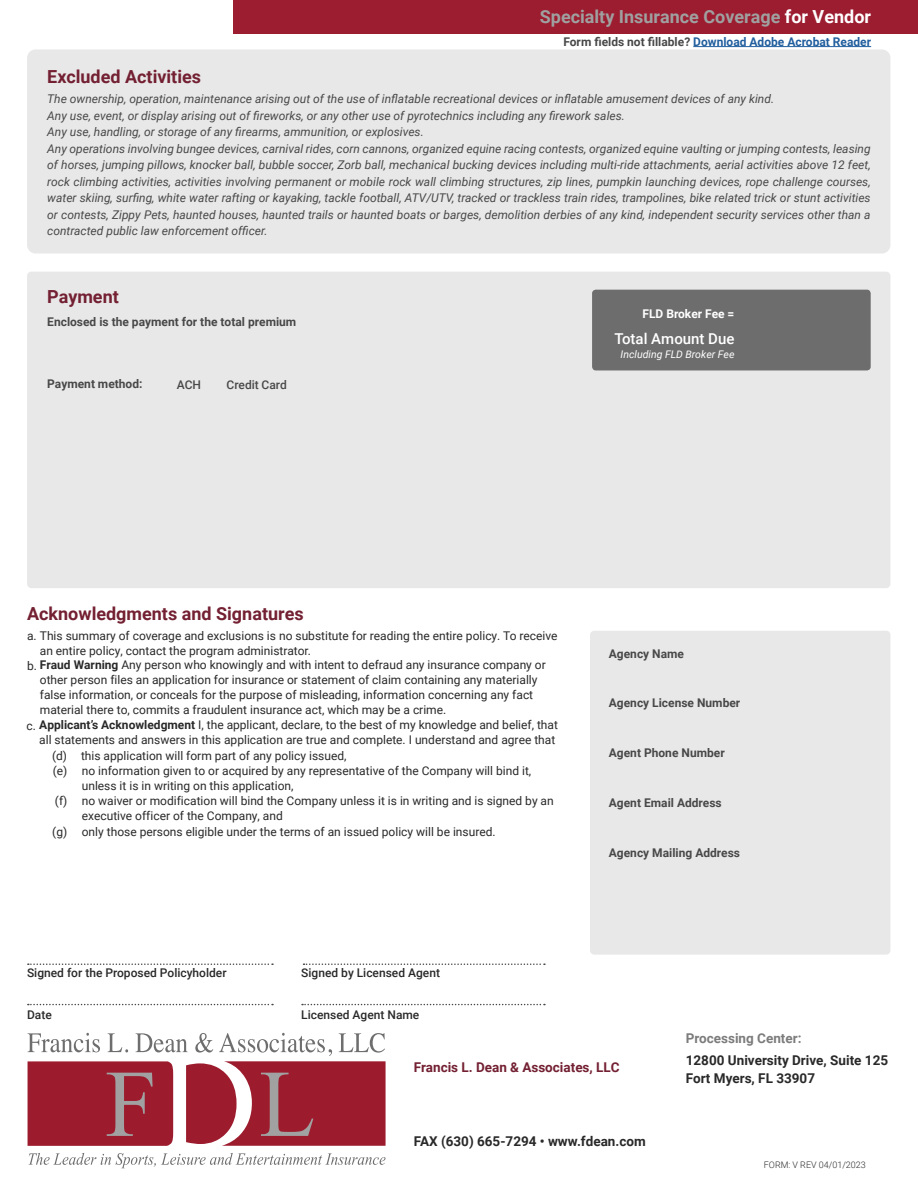
<style>
.page{position:relative;width:918px;height:1188px;background:#fff}
.page>*{position:absolute;margin:0;border:0;box-sizing:border-box;transform-origin:0 0}
.t1{font:700 18px "Roboto";color:#732032}
.t2{font:700 18px "Roboto";color:#a0a0a0}
.t3{font:500 15px "Roboto";color:#fff}
.t4{font:700 13.5px/18px "Roboto";color:#292929}
.t5{font:700 13.5px "Roboto";color:#732032}
.t6{font:700 13.5px "Roboto";color:#7c7c7c}
.t7{font:italic 12px/16.5px "Roboto";color:#484848}
.t8{font:12px "Roboto";color:#292929}
.t9{font:700 12px "Roboto";color:#484848}
.t10{font:500 12px "Roboto";color:#292929}
.t11{font:700 12px "Roboto";color:#215e9e}
.t12{font:700 12px "Roboto";color:#484848}
.t13{font:700 12px "Roboto";color:#fff}
.t14{font:500 12px "Roboto";color:#484848}
.t15{font:italic 10.5px "Roboto";color:#fff}
.t16{font:300 9px "Roboto";color:#292929}
.s1{color:#fff}
.s2{color:#484848}
.s3{font-style:inherit}
.s4{font-weight:700}
</style>
<div class="page">
<div style="left:234px;top:0;width:684px;height:33px;background:#9c1c30"></div>
<hr style="left:693px;top:46px;width:178px;height:1px;background:#215e9e">
<svg style="left:28px;top:1033px;width:358px;height:113px"></svg>
<svg style="left:28px;top:1153px;width:358px;height:15px"></svg>
<div style="left:27px;top:49px;width:863px;height:205px;background:#e8e8e8;border-radius:9px"></div>
<svg style="left:28px;top:963px;width:245px;height:2px"></svg>
<svg style="left:28px;top:1004px;width:245px;height:1px"></svg>
<svg style="left:304px;top:963px;width:241px;height:2px"></svg>
<svg style="left:302px;top:1004px;width:243px;height:1px"></svg>
<div style="left:590px;top:631px;width:300px;height:324px;background:#e8e8e8;border-radius:4px"></div>
<div style="left:27px;top:272px;width:863px;height:316px;background:#e8e8e8;border-radius:4px"></div>
<div style="left:592px;top:290px;width:279px;height:80px;background:#6d6d6d;border-radius:4px"></div>
<h1 class="t1" style="left:47px;top:64px;width:155px">Excluded Activities</h1>
<h1 class="t2" style="left:540px;top:4px;width:333px">Specialty Insurance Coverage <span class="s1">for</span> <span class="s1">Vendor</span></h1>
<p class="t11" style="left:563px;top:33px;width:309px"><span class="s2">Form fields not fillable?</span> Download Adobe Acrobat Reader</p>
<p class="t7" style="left:47px;top:90px;width:825px">The ownership, operation, maintenance arising out of the use of inflatable recreational devices or inflatable amusement devices of any kind.<br>Any use, event, or display arising out of fireworks, or any other use of pyrotechnics including any firework sales.<br>Any use, handling, or storage of any firearms, ammunition, or explosives.<br>Any operations involving bungee devices, carnival rides, corn cannons, organized equine racing contests, organized equine vaulting or jumping contests, leasing of horses, jumping pillows, knocker ball, bubble soccer, Zorb ball, mechanical bucking devices including multi-ride attachments, aerial activities above 12 feet, rock climbing activities, activities involving permanent or mobile rock wall climbing structures, zip lines, pumpkin launching devices, rope challenge courses, water skiing, surfing, white water rafting or kayaking, tackle football, ATV/UTV, tracked or trackless train rides, trampolines, bike related trick or stunt activities or contests, Zippy Pets, haunted houses, haunted trails or haunted boats or barges, demolition derbies of any kind, independent security services other than a contracted public law enforcement officer.</p>
<h1 class="t1" style="left:47px;top:284px;width:73px">Payment</h1>
<p class="t12" style="left:47px;top:313px;width:251px"><span class="s3">Enclosed is</span> the payment for the total premium</p>
<p class="t9" style="left:47px;top:375px;width:97px">Payment method:</p>
<p class="t14" style="left:177px;top:376px;width:26px">ACH</p>
<p class="t14" style="left:227px;top:376px;width:62px">Credit Card</p>
<p class="t13" style="left:643px;top:306px;width:93px">FLD Broker Fee =</p>
<p class="t3" style="left:615px;top:328px;width:121px">Total Amount Due</p>
<p class="t15" style="left:621px;top:346px;width:115px">Including FLD Broker Fee</p>
<h1 class="t1" style="left:27px;top:601px;width:278px">Acknowledgments and Signatures</h1>
<p class="t8" style="left:27px;top:627px;width:532px">a. This summary of coverage and exclusions is no substitute for reading the entire policy. To receive</p>
<p class="t8" style="left:40px;top:642px;width:273px">an entire policy, contact the program administrator.</p>
<p class="t8" style="left:27px;top:656px;width:520px">b. <span class="s4">Fraud Warning</span> Any person who knowingly and with intent to defraud any insurance company or</p>
<p class="t8" style="left:40px;top:671px;width:499px">other person files an application for insurance or statement of claim containing any materially</p>
<p class="t8" style="left:40px;top:686px;width:495px">false information, or conceals for the purpose of misleading, information concerning any fact</p>
<p class="t8" style="left:40px;top:701px;width:408px">material there to, commits a fraudulent insurance act, which may be a crime.</p>
<p class="t8" style="left:27px;top:717px;width:533px"><span class="s3">c</span>. <span class="s4">Applicant’s Acknowledgment</span> I, the applicant, declare, to the best of my knowledge and belief, that</p>
<p class="t8" style="left:39px;top:732px;width:518px">all statements and answers in this application are true and complete. I understand and agree that</p>
<p class="t8" style="left:52px;top:747px;width:296px"><span class="s3">(d)</span> this application will form part of any policy issued,</p>
<p class="t8" style="left:53px;top:763px;width:480px"><span class="s3">(e)</span> no information given to or acquired by any representative of the Company will bind it,</p>
<p class="t8" style="left:82px;top:778px;width:213px">unless it is in writing on this application,</p>
<p class="t8" style="left:55px;top:793px;width:500px"><span class="s3">(f)</span> no waiver or modification will bind the Company unless it is in writing and is signed by an</p>
<p class="t8" style="left:82px;top:808px;width:203px">executive officer of the Company, and</p>
<p class="t8" style="left:52px;top:823px;width:445px"><span class="s3">(g)</span> only those persons eligible under the terms of an issued policy will be insured.</p>
<p class="t10" style="left:27px;top:964px;width:201px">Signed for the Proposed Policyholder</p>
<p class="t10" style="left:27px;top:1006px;width:26px">Date</p>
<p class="t10" style="left:301px;top:964px;width:140px">Signed by Licensed Agent</p>
<p class="t10" style="left:301px;top:1006px;width:120px">Licensed Agent Name</p>
<p class="t9" style="left:609px;top:645px;width:77px">Agency Name</p>
<p class="t9" style="left:609px;top:695px;width:133px">Agency License Number</p>
<p class="t9" style="left:609px;top:744px;width:117px">Agent Phone Number</p>
<p class="t9" style="left:609px;top:794px;width:114px">Agent Email Address</p>
<p class="t9" style="left:609px;top:844px;width:133px">Agency Mailing Address</p>
<p class="t5" style="left:414px;top:1058px;width:207px">Francis L. Dean &amp; Associates, LLC</p>
<p class="t4" style="left:414px;top:1132px;width:233px">FAX (630) 665-7294 • www.fdean.com</p>
<p class="t6" style="left:686px;top:1029px;width:117px">Processing Center:</p>
<p class="t4" style="left:686px;top:1051px;width:204px">12800 University Drive, Suite 125<br>Fort Myers, FL 33907</p>
<p class="t16" style="left:764px;top:1159px;width:104px">FORM: V REV 04/01/2023</p>
</div>
